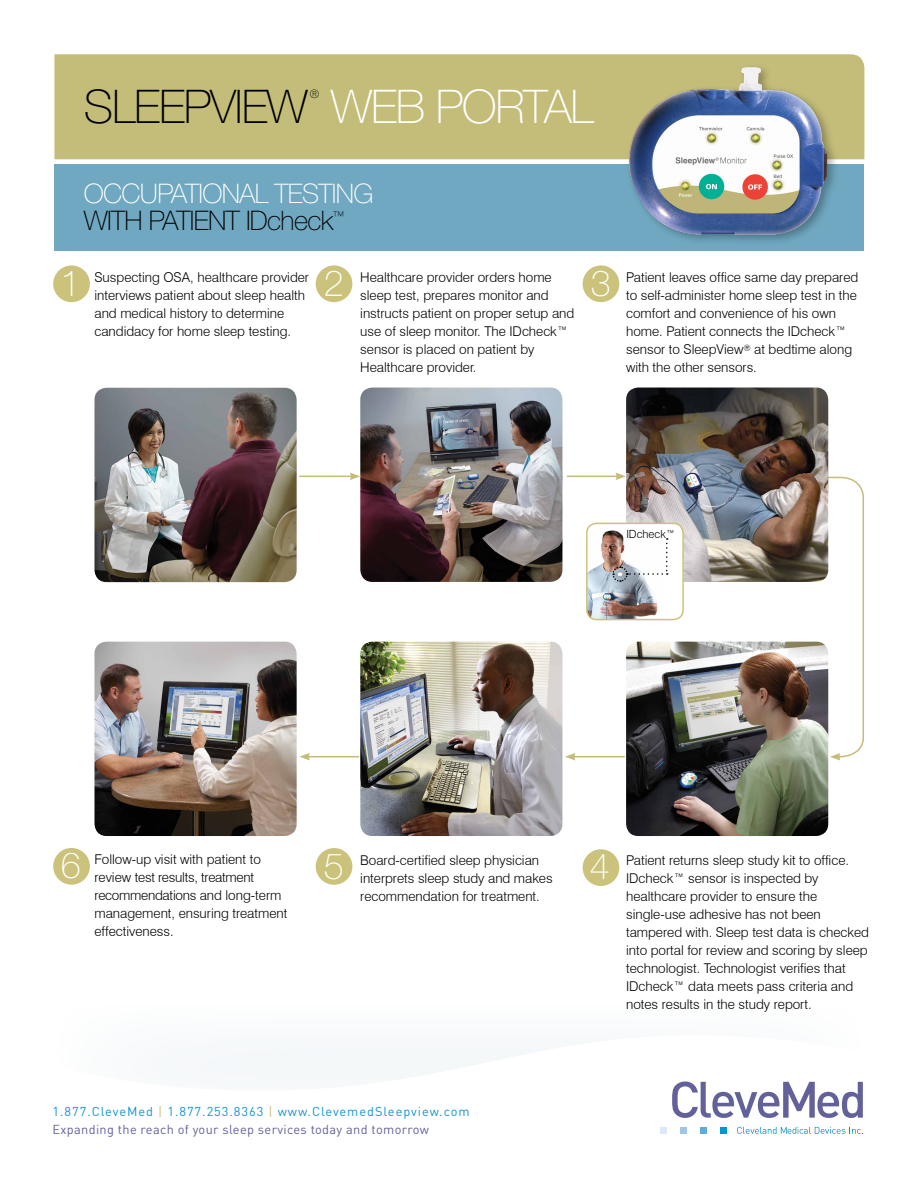
<style>
.page{position:relative;width:918px;height:1188px;background:#fff}
.page>*{position:absolute;margin:0;border:0;box-sizing:border-box;transform-origin:0 0}
.t1{font:100 46.5px "Helvetica Neue LT Std";letter-spacing:-.025em;color:#000}
.t2{font:100 46.5px "Helvetica Neue LT Std";letter-spacing:-.025em;color:#fff}
.t3{font:100 36px "Helvetica Neue LT Std";color:#fff}
.t4{font:100 27px "Helvetica Neue LT Std";letter-spacing:-.025em;color:#fff}
.t5{font:100 27px "Helvetica Neue LT Std";letter-spacing:-.025em;color:#000}
.t6{font:300 13.5px/18px "Swiss 721 BT";color:#000}
.t7{font:12.75px/18px "DIN";letter-spacing:.025em;color:#1194d3}
.t8{font:100 12px "Helvetica Neue LT Std";color:#000}
.t9{font:100 11.7px "Helvetica Neue LT Std";color:#000}
.t10{font:300 11.25px "Swiss 721 BT";color:#000}
.s1{color:#c4bd79}
.s2{color:#63619a}
</style>
<div class="page">
<svg style="left:309px;top:1064px;width:554px;height:70px"></svg>
<svg style="left:737px;top:1127px;width:126px;height:7px"></svg>
<svg style="left:672px;top:1082px;width:191px;height:36px"></svg>
<div style="left:720px;top:1127px;width:6px;height:7px;background:#0194d3"></div>
<div style="left:700px;top:1127px;width:7px;height:7px;background:#63a9dc"></div>
<div style="left:680px;top:1127px;width:7px;height:7px;background:#a0c5e9"></div>
<div style="left:660px;top:1127px;width:7px;height:7px;background:#dde8f6"></div>
<div style="left:54px;top:54px;width:810px;height:105px;background:#c4bd79"></div>
<div style="left:54px;top:164px;width:810px;height:87px;background:#6fa8c0"></div>
<img style="left:621px;top:54px;width:232px;height:187px">
<svg style="left:802px;top:476px;width:62px;height:285px"></svg>
<img style="left:626px;top:388px;width:202px;height:194px">
<div style="left:583px;top:265px;width:36px;height:37px;background:#cbc37c;border-radius:50%"></div>
<img style="left:626px;top:642px;width:202px;height:194px">
<div style="left:583px;top:849px;width:36px;height:37px;background:#cbc37c;border-radius:50%"></div>
<img style="left:94px;top:388px;width:203px;height:194px">
<div style="left:53px;top:265px;width:37px;height:37px;background:#cbc37c;border-radius:50%"></div>
<img style="left:360px;top:388px;width:202px;height:194px">
<div style="left:316px;top:265px;width:36px;height:37px;background:#cbc37c;border-radius:50%"></div>
<img style="left:360px;top:642px;width:202px;height:194px">
<div style="left:316px;top:848px;width:36px;height:37px;background:#cbc37c;border-radius:50%"></div>
<img style="left:94px;top:642px;width:203px;height:194px">
<div style="left:53px;top:848px;width:37px;height:37px;background:#cbc37c;border-radius:50%"></div>
<hr style="left:299px;top:476px;width:53px;height:1px;background:#c4bd79">
<svg style="left:350px;top:473px;width:10px;height:7px"></svg>
<hr style="left:567px;top:476px;width:51px;height:1px;background:#c4bd79">
<svg style="left:615px;top:473px;width:11px;height:7px"></svg>
<hr style="left:573px;top:756px;width:52px;height:1px;background:#c4bd79">
<svg style="left:565px;top:753px;width:11px;height:8px"></svg>
<hr style="left:308px;top:756px;width:51px;height:1px;background:#c4bd79">
<svg style="left:299px;top:753px;width:11px;height:8px"></svg>
<div style="left:587px;top:523px;width:96px;height:97px;background:#fff;border-radius:10px"></div>
<img style="left:587px;top:530px;width:71px;height:90px">
<div style="left:586px;top:523px;width:98px;height:97px;border:2px solid #cbc37c;border-radius:10px"></div>
<svg style="left:611px;top:538px;width:57px;height:45px"></svg>
<h1 class="t1" style="left:84px;top:80px;width:225px">SLEEPVIEW</h1>
<p class="t9" style="left:310px;top:87px;width:11px">®</p>
<h1 class="t2" style="left:331px;top:80px;width:265px">WEB PORTAL</h1>
<h3 class="t4" style="left:84px;top:178px;width:291px">OCCUPATIONAL TESTING</h3>
<h3 class="t5" style="left:84px;top:205px;width:251px">WITH PATIENT IDCHECK</h3>
<p class="t8" style="left:333px;top:208px;width:13px">™</p>
<h2 class="t3" style="left:324px;top:263px;width:22px">2</h2>
<h2 class="t3" style="left:61px;top:263px;width:22px">1</h2>
<p class="t6" style="left:360px;top:268px;width:216px">Healthcare provider orders home sleep test, prepares monitor and instructs patient on proper setup and use of sleep monitor. The IDcheck™ sensor is placed on patient by<br>Healthcare provider.</p>
<p class="t6" style="left:94px;top:268px;width:216px">Suspecting OSA, healthcare provider interviews patient about sleep health and medical history to determine candidacy for home sleep testing.</p>
<h2 class="t3" style="left:591px;top:263px;width:22px">3</h2>
<p class="t6" style="left:626px;top:268px;width:234px">Patient leaves office same day prepared to self-administer home sleep test in the comfort and convenience of his own home. Patient connects the IDcheck™ sensor to SleepView<sup>®</sup> at bedtime along with the other sensors.</p>
<p class="t10" style="left:626px;top:527px;width:50px">IDcheck™</p>
<h2 class="t3" style="left:61px;top:845px;width:22px">6</h2>
<p class="t6" style="left:94px;top:850px;width:194px">Follow-up visit with patient to review test results, treatment recommendations and long-term management, ensuring treatment effectiveness.</p>
<h2 class="t3" style="left:324px;top:846px;width:22px">5</h2>
<p class="t6" style="left:360px;top:851px;width:194px">Board-certified sleep physician interprets sleep study and makes recommendation for treatment.</p>
<h2 class="t3" style="left:590px;top:845px;width:22px">4</h2>
<p class="t6" style="left:626px;top:851px;width:244px">Patient returns sleep study kit to office.<br>IDcheck™ sensor is inspected by healthcare provider to ensure the single-use adhesive has not been tampered with. Sleep test data is checked into portal for review and scoring by sleep technologist. Technologist verifies that IDcheck™ data meets pass criteria and notes results in the study report.</p>
<p class="t7" style="left:52px;top:1102px;width:419px">1.877.CleveMed <span class="s1">|</span> 1.877.253.8363 <span class="s1">|</span> www.ClevemedSleepview.com<br><span class="s2">Expanding the reach of your sleep services today and tomorrow</span></p>
</div>
